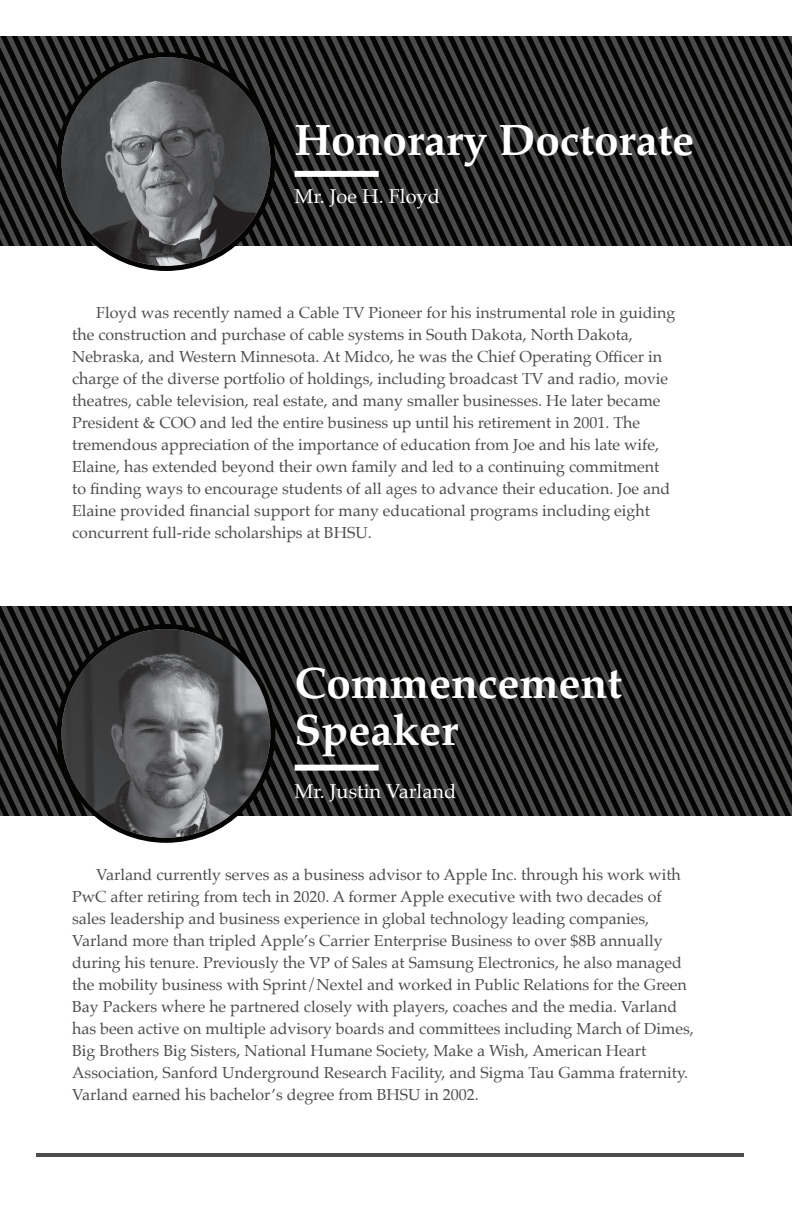
<style>
.page{position:relative;width:792px;height:1224px;background:#fff}
.page>*{position:absolute;margin:0;border:0;box-sizing:border-box;transform-origin:0 0}
.Headline{font:700 44px "Palatino";color:#fff}
.t1{font:20px "Palatino";color:#fff}
.t2{font:16px/22px "Palatino";color:#4d4c4f}
</style>
<div class="page">
<hr style="left:36px;top:1153px;width:708px;height:4px;background:#4b4c4d">
<svg style="left:0;top:36px;width:792px;height:210px;background:#252625"></svg>
<div style="left:295px;top:171px;width:84px;height:6px;background:#fff"></div>
<svg style="left:59px;top:55px;width:214px;height:213px"></svg>
<img style="left:62px;top:57px;width:208px;height:209px;border-radius:104px">
<div style="left:57px;top:52px;width:218px;height:219px;border:5px solid #040503;border-radius:50%"></div>
<svg style="left:0;top:607px;width:792px;height:209px;background:#252625"></svg>
<div style="left:295px;top:765px;width:84px;height:6px;background:#fff"></div>
<svg style="left:59px;top:627px;width:214px;height:213px"></svg>
<img style="left:62px;top:629px;width:208px;height:209px;border-radius:104px">
<div style="left:57px;top:624px;width:218px;height:219px;border:5px solid #040503;border-radius:50%"></div>
<p class="Headline" style="left:295px;top:103px;width:401px">Honorary Doctorate</p>
<p class="t1" style="left:295px;top:180px;width:147px">Mr. Joe H. Floyd</p>
<p class="t2" style="left:72px;top:302px;width:605px;text-indent:24px">Floyd was recently named a Cable TV Pioneer for his instrumental role in guiding the construction and purchase of cable systems in South Dakota, North Dakota, Nebraska, and Western Minnesota. At Midco, he was the Chief Operating Officer in charge of the diverse portfolio of holdings, including broadcast TV and radio, movie theatres, cable television, real estate, and many smaller businesses. He later became President &amp; COO and led the entire business up until his retirement in 2001. The tremendous appreciation of the importance of education from Joe and his late wife, Elaine, has extended beyond their own family and led to a continuing commitment to finding ways to encourage students of all ages to advance their education. Joe and Elaine provided financial support for many educational programs including eight concurrent full-ride scholarships at BHSU.</p>
<p class="Headline" style="left:295px;top:645px;width:329px">Commencement</p>
<p class="Headline" style="left:295px;top:693px;width:165px">Speaker</p>
<p class="t1" style="left:295px;top:775px;width:163px">Mr. Justin Varland</p>
<p class="t2" style="left:72px;top:863px;width:623px;text-indent:24px">Varland currently serves as a business advisor to Apple Inc. through his work with PwC after retiring from tech in 2020. A former Apple executive with two decades of sales leadership and business experience in global technology leading companies, Varland more than tripled Apple’s Carrier Enterprise Business to over $8B annually during his tenure. Previously the VP of Sales at Samsung Electronics, he also managed the mobility business with Sprint/Nextel and worked in Public Relations for the Green Bay Packers where he partnered closely with players, coaches and the media. Varland has been active on multiple advisory boards and committees including March of Dimes, Big Brothers Big Sisters, National Humane Society, Make a Wish, American Heart Association, Sanford Underground Research Facility, and Sigma Tau Gamma fraternity.<br>Varland earned his bachelor’s degree from BHSU in 2002.</p>
</div>
